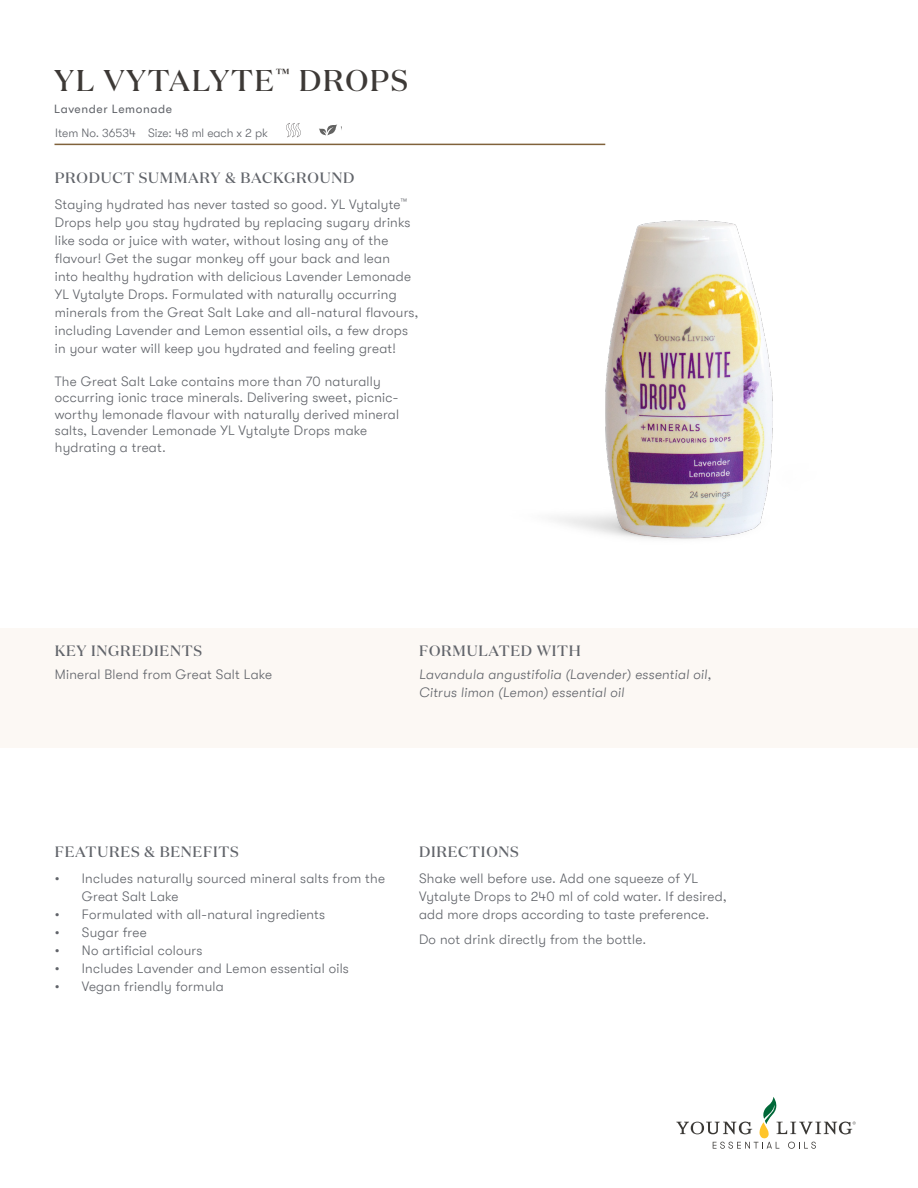
<style>
.page{position:relative;width:918px;height:1188px;background:#fff}
.page>*{position:absolute;margin:0;border:0;box-sizing:border-box;transform-origin:0 0}
.t1{font:500 30px "Domaine Display";letter-spacing:.05em;color:#3d3936}
.t2{font:500 15px "Domaine Display";letter-spacing:.05em;color:#61646a}
.t3{font:300 13.5px/18px "GT Walsheim";letter-spacing:.02em;color:#61646a}
.t4{font:italic 300 13.5px/18px "GT Walsheim";letter-spacing:.02em;color:#61646a}
.t5{font:300 12px "GT Walsheim";color:#61646a}
.t6{font:12px "GT Walsheim";letter-spacing:.05em;color:#61646a}
</style>
<div class="page">
<div style="left:0;top:628px;width:918px;height:120px;background:#fcf8f4"></div>
<svg style="left:676px;top:1097px;width:180px;height:52px"></svg>
<img style="left:554px;top:220px;width:219px;height:319px">
<hr style="left:54px;top:144px;width:551px;height:1px;background:#80623b">
<svg style="left:286px;top:123px;width:15px;height:14px"></svg>
<svg style="left:319px;top:124px;width:18px;height:12px"></svg>
<h1 class="t1" style="left:54px;top:61px;width:355px">YL VYTALYTE<sup>™</sup> DROPS</h1>
<p class="t6" style="left:54px;top:102px;width:119px">Lavender Lemonade</p>
<p class="t5" style="left:55px;top:126px;width:214px">Item No. 36534 Size: 48 ml each x 2 pk</p>
<p class="t2" style="left:55px;top:168px;width:301px">PRODUCT SUMMARY &amp; BACKGROUND</p>
<p class="t3" style="left:55px;top:195px;width:365px">Staying hydrated has never tasted so good. YL Vytalyte<sup>™ </sup>Drops help you stay hydrated by replacing sugary drinks like soda or juice with water, without losing any of the flavour! Get the sugar monkey off your back and lean<br>into healthy hydration with delicious Lavender Lemonade YL Vytalyte Drops. Formulated with naturally occurring minerals from the Great Salt Lake and all-natural flavours, including Lavender and Lemon essential oils, a few drops in your water will keep you hydrated and feeling great!</p>
<p class="t3" style="left:55px;top:373px;width:346px;line-height:16.5px">The Great Salt Lake contains more than 70 naturally occurring ionic trace minerals. Delivering sweet, picnic&shy;worthy lemonade flavour with naturally derived mineral salts, Lavender Lemonade YL Vytalyte Drops make hydrating a treat.</p>
<p class="t2" style="left:55px;top:641px;width:149px">KEY INGREDIENTS</p>
<p class="t2" style="left:419px;top:641px;width:163px">FORMULATED WITH</p>
<p class="t3" style="left:55px;top:665px;width:219px">Mineral Blend from Great Salt Lake</p>
<p class="t4" style="left:419px;top:665px;width:294px">Lavandula angustifolia (Lavender) essential oil,<br>Citrus limon (Lemon) essential oil</p>
<p class="t2" style="left:55px;top:843px;width:186px">FEATURES &amp; BENEFITS</p>
<p class="t3" style="left:82px;top:869px;width:305px;text-indent:-27px">• Includes naturally sourced mineral salts from the<br>Great Salt Lake</p>
<p class="t3" style="left:55px;top:905px;width:272px">• Formulated with all-natural ingredients</p>
<p class="t3" style="left:55px;top:923px;width:93px">• Sugar free</p>
<p class="t3" style="left:55px;top:941px;width:149px">• No artificial colours</p>
<p class="t3" style="left:55px;top:959px;width:296px">• Includes Lavender and Lemon essential oils</p>
<p class="t3" style="left:55px;top:977px;width:171px">• Vegan friendly formula</p>
<p class="t2" style="left:419px;top:843px;width:101px">DIRECTIONS</p>
<p class="t3" style="left:419px;top:869px;width:309px">Shake well before use. Add one squeeze of YL<br>Vytalyte Drops to 240 ml of cold water. If desired, add more drops according to taste preference.</p>
<p class="t3" style="left:419px;top:930px;width:229px">Do not drink directly from the bottle.</p>
</div>
